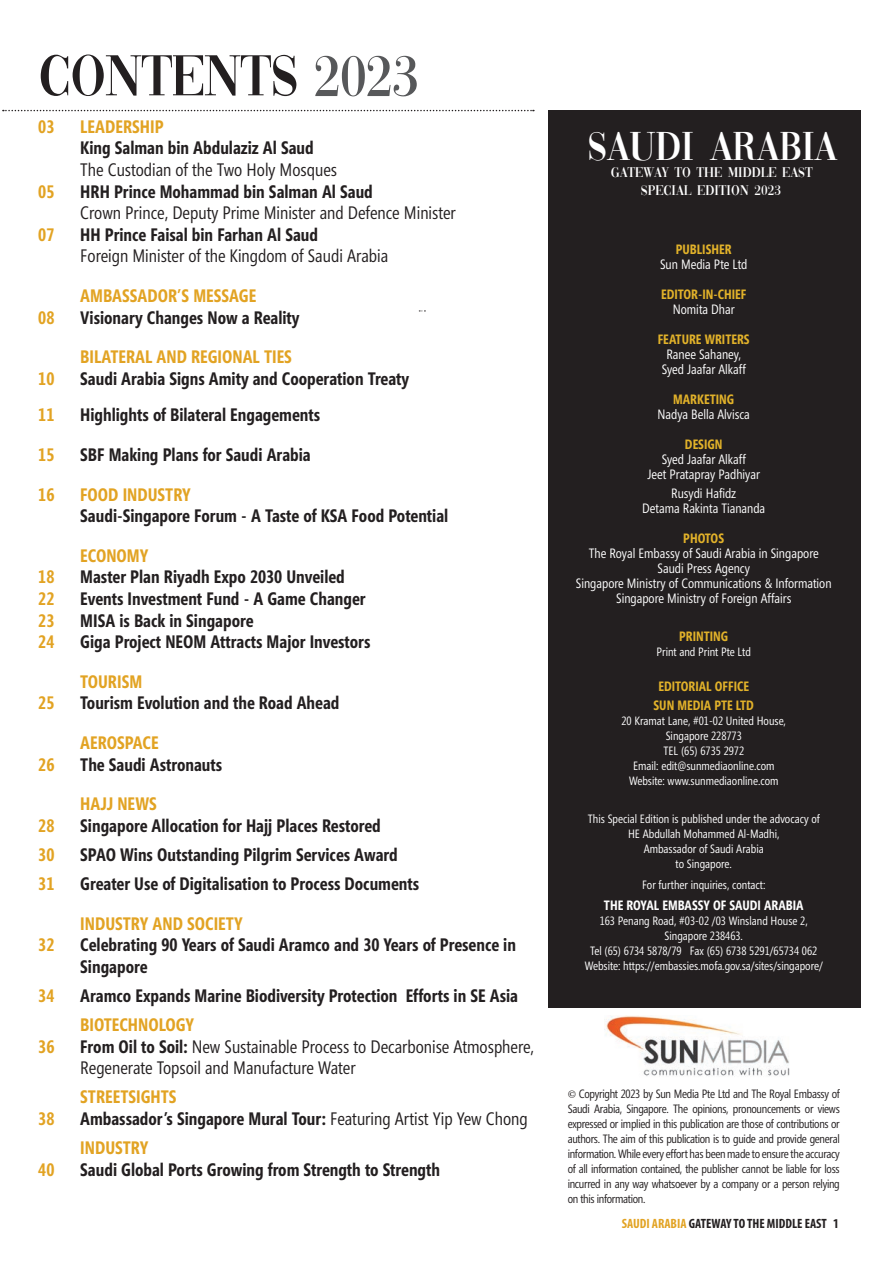
<style>
.page{position:relative;width:893px;height:1263px;background:#fff}
.page>*{position:absolute;margin:0;border:0;box-sizing:border-box;transform-origin:0 0}
.t1{font:60px "Vogue";letter-spacing:-.02em;color:#231f20}
.t2{font:41.85px "Vogue";color:#fff}
.t3{font:700 18px/21.6px "Segoe Condensed";color:#231f20}
.t4{font:18px/21.6px "Segoe Condensed";color:#231f20}
.t5{font:700 18px "Segoe Condensed";color:#e2a323}
.t6{font:14.55px/17.7px "Vogue";color:#fff;text-align:center}
.t7{font:13.5px/15px "Segoe Condensed";color:#fff;text-align:center}
.t8{font:700 13.5px/19.2px "Segoe Condensed";color:#e2b22a;text-align:center}
.t9{font:700 condensed 13.5px "Myriad Pro";color:#231f20}
.t10{font:700 13.5px "Segoe Condensed";color:#fff}
.t11{font:12px/15px "Segoe Condensed";color:#fff;text-align:center}
.t12{font:12px/15px "Segoe Condensed";letter-spacing:-.025em;color:#231f20;text-align:justify}
.s1{color:#57585a}
.s2{font-weight:700}
.s3{font-weight:400}
.s4{color:#e2a323}
.s5{font-family:"Minion Pro"}
</style>
<div class="page">
<div style="left:549px;top:111px;width:312px;height:897px;background:#231f20"></div>
<svg style="left:3px;top:110px;width:531px;height:1px"></svg>
<img style="left:604px;top:1015px;width:186px;height:61px">
<h1 class="t1" style="left:38px;top:54px;width:382px">CONTENTS <span class="s1">2023</span></h1>
<p class="t5" style="left:38px;top:116px;width:18px">03</p>
<p class="t5" style="left:80px;top:116px;width:85px">LEADERSHIP</p>
<p class="t3" style="left:80px;top:137px;width:235px">King Salman bin Abdulaziz Al Saud</p>
<p class="t4" style="left:80px;top:159px;width:258px">The Custodian of the Two Holy Mosques</p>
<p class="t5" style="left:38px;top:181px;width:18px">05</p>
<p class="t3" style="left:80px;top:181px;width:294px">HRH Prince Mohammad bin Salman Al Saud</p>
<p class="t4" style="left:80px;top:202px;width:377px">Crown Prince, Deputy Prime Minister and Defence Minister</p>
<p class="t5" style="left:38px;top:224px;width:18px">07</p>
<p class="t3" style="left:80px;top:224px;width:239px">HH Prince Faisal bin Farhan Al Saud</p>
<p class="t4" style="left:80px;top:245px;width:309px">Foreign Minister of the Kingdom of Saudi Arabia</p>
<p class="t5" style="left:80px;top:285px;width:177px">AMBASSADOR’S MESSAGE</p>
<p class="t5" style="left:38px;top:307px;width:18px">08</p>
<p class="t3" style="left:80px;top:307px;width:221px">Visionary Changes Now a Reality</p>
<p class="t5" style="left:80px;top:347px;width:213px">BILATERAL AND REGIONAL TIES</p>
<p class="t5" style="left:38px;top:368px;width:18px">10</p>
<p class="t3" style="left:80px;top:368px;width:330px">Saudi Arabia Signs Amity and Cooperation Treaty</p>
<p class="t5" style="left:38px;top:405px;width:18px">11</p>
<p class="t3" style="left:80px;top:404px;width:241px">Highlights of Bilateral Engagements</p>
<p class="t5" style="left:38px;top:444px;width:18px">15</p>
<p class="t3" style="left:80px;top:444px;width:232px">SBF Making Plans for Saudi Arabia</p>
<p class="t5" style="left:38px;top:484px;width:18px">16</p>
<p class="t5" style="left:80px;top:484px;width:112px">FOOD INDUSTRY</p>
<p class="t3" style="left:80px;top:505px;width:370px">Saudi-Singapore Forum - A Taste of KSA Food Potential</p>
<p class="t5" style="left:80px;top:545px;width:70px">ECONOMY</p>
<p class="t5" style="left:38px;top:567px;width:18px">18</p>
<p class="t3" style="left:80px;top:566px;width:266px">Master Plan Riyadh Expo 2030 Unveiled</p>
<p class="t5" style="left:38px;top:588px;width:18px">22</p>
<p class="t3" style="left:80px;top:588px;width:287px">Events Investment Fund - A Game Changer</p>
<p class="t5" style="left:38px;top:610px;width:18px">23</p>
<p class="t3" style="left:80px;top:610px;width:175px">MISA is Back in Singapore</p>
<p class="t5" style="left:38px;top:632px;width:18px">24</p>
<p class="t3" style="left:80px;top:631px;width:292px">Giga Project NEOM Attracts Major Investors</p>
<p class="t5" style="left:80px;top:671px;width:63px">TOURISM</p>
<p class="t5" style="left:38px;top:693px;width:18px">25</p>
<p class="t3" style="left:80px;top:692px;width:261px">Tourism Evolution and the Road Ahead</p>
<p class="t5" style="left:80px;top:732px;width:80px">AEROSPACE</p>
<p class="t5" style="left:38px;top:754px;width:18px">26</p>
<p class="t3" style="left:80px;top:754px;width:143px">The Saudi Astronauts</p>
<p class="t5" style="left:80px;top:794px;width:78px">HAJJ NEWS</p>
<p class="t5" style="left:38px;top:815px;width:18px">28</p>
<p class="t3" style="left:80px;top:815px;width:302px">Singapore Allocation for Hajj Places Restored</p>
<p class="t5" style="left:38px;top:844px;width:18px">30</p>
<p class="t3" style="left:80px;top:844px;width:319px">SPAO Wins Outstanding Pilgrim Services Award</p>
<p class="t5" style="left:38px;top:873px;width:18px">31</p>
<p class="t3" style="left:80px;top:873px;width:340px">Greater Use of Digitalisation to Process Documents</p>
<p class="t5" style="left:80px;top:913px;width:164px">INDUSTRY AND SOCIETY</p>
<p class="t5" style="left:38px;top:935px;width:18px">32</p>
<p class="t3" style="left:80px;top:934px;width:437px">Celebrating 90 Years of Saudi Aramco and 30 Years of Presence in<br>Singapore</p>
<p class="t5" style="left:38px;top:985px;width:18px">34</p>
<p class="t3" style="left:80px;top:985px;width:439px">Aramco Expands Marine Biodiversity Protection Efforts in SE Asia</p>
<p class="t5" style="left:80px;top:1014px;width:115px">BIOTECHNOLOGY</p>
<p class="t5" style="left:38px;top:1036px;width:18px">36</p>
<p class="t4" style="left:80px;top:1036px;width:455px"><span class="s2">From Oil to Soil:</span> New Sustainable Process to Decarbonise Atmosphere,<br>Regenerate Topsoil and Manufacture Water</p>
<p class="t5" style="left:80px;top:1087px;width:98px">STREETSIGHTS</p>
<p class="t5" style="left:38px;top:1108px;width:18px">38</p>
<p class="t3" style="left:80px;top:1104px;width:449px;line-height:29.1px">Ambassador’s Singapore Mural Tour: <span class="s3">Featuring Artist Yip Yew Chong<br></span><span class="s4">INDUSTRY</span></p>
<p class="t5" style="left:38px;top:1159px;width:18px">40</p>
<p class="t3" style="left:80px;top:1159px;width:361px">Saudi Global Ports Growing from Strength to Strength</p>
<h2 class="t2" style="left:587px;top:132px;width:251px">SAUDI ARABIA</h2>
<p class="t6" style="left:611px;top:165px;width:203px">GATEWAY TO THE MIDDLE EAST<br>SPECIAL EDITION 2023</p>
<p class="t8" style="left:676px;top:239px;width:57px">PUBLISHER</p>
<p class="t7" style="left:660px;top:256px;width:89px">Sun Media Pte Ltd</p>
<p class="t8" style="left:661px;top:284px;width:87px">EDITOR-IN-CHIEF</p>
<p class="t7" style="left:673px;top:301px;width:63px">Nomita Dhar</p>
<p class="t8" style="left:658px;top:329px;width:93px">FEATURE WRITERS</p>
<p class="t7" style="left:662px;top:346px;width:85px">Ranee Sahaney,<br>Syed Jaafar Alkaff</p>
<p class="t8" style="left:673px;top:389px;width:63px">MARKETING</p>
<p class="t7" style="left:657px;top:406px;width:94px">Nadya Bella Alvisca</p>
<p class="t8" style="left:685px;top:434px;width:39px">DESIGN</p>
<p class="t7" style="left:647px;top:451px;width:114px">Syed Jaafar Alkaff<br>Jeet Pratapray Padhiyar</p>
<p class="t7" style="left:642px;top:486px;width:124px">Rusydi Hafidz<br>Detama Rakinta Tiananda</p>
<p class="t8" style="left:683px;top:529px;width:42px">PHOTOS</p>
<p class="t7" style="left:576px;top:546px;width:257px">The Royal Embassy of Saudi Arabia in Singapore Saudi Press Agency<br>Singapore Ministry of Communications &amp; Information Singapore Ministry of Foreign Affairs</p>
<p class="t8" style="left:679px;top:627px;width:51px">PRINTING</p>
<p class="t11" style="left:657px;top:645px;width:96px">Print and Print Pte Ltd</p>
<p class="t8" style="left:653px;top:676px;width:102px">EDITORIAL OFFICE<br>SUN MEDIA PTE LTD</p>
<p class="t11" style="left:621px;top:713px;width:166px">20 Kramat Lane, #01-02 United House,<br>Singapore 228773<br>TEL (65) 6735 2972<br>Email: edit@sunmediaonline.com<br>Website: www.sunmediaonline.com</p>
<p class="t11" style="left:588px;top:811px;width:233px">This Special Edition is published under the advocacy of<br>HE Abdullah Mohammed Al-Madhi,<br>Ambassador of Saudi Arabia<br>to Singapore.</p>
<p class="t11" style="left:642px;top:877px;width:125px">For further inquiries, contact:</p>
<p class="t10" style="left:604px;top:898px;width:201px">THE ROYAL EMBASSY OF SAUDI ARABIA</p>
<p class="t11" style="left:585px;top:914px;width:240px">163 Penang Road, #03-02 /03 Winsland House 2, Singapore 238463.<br>Tel (65) 6734 5878/79 Fax (65) 6738 5291/65734 062<br>Website: https://embassies.mofa.gov.sa/sites/singapore/</p>
<p class="t12" style="left:568px;top:1086px;width:274px"><span class="s5">©</span> Copyright 2023 by Sun Media Pte Ltd and The Royal Embassy of Saudi Arabia, Singapore. The opinions, pronouncements or views expressed or implied in this publication are those of contributions or authors. The aim of this publication is to guide and provide general information. While every effort has been made to ensure the accuracy of all information contained, the publisher cannot be liable for loss incurred in any way whatsoever by a company or a person relying on this information.</p>
<p class="t9" style="left:622px;top:1214px;width:219px"><span class="s4">SAUDI ARABIA</span> GATEWAY TO THE MIDDLE EAST 1</p>
</div>
